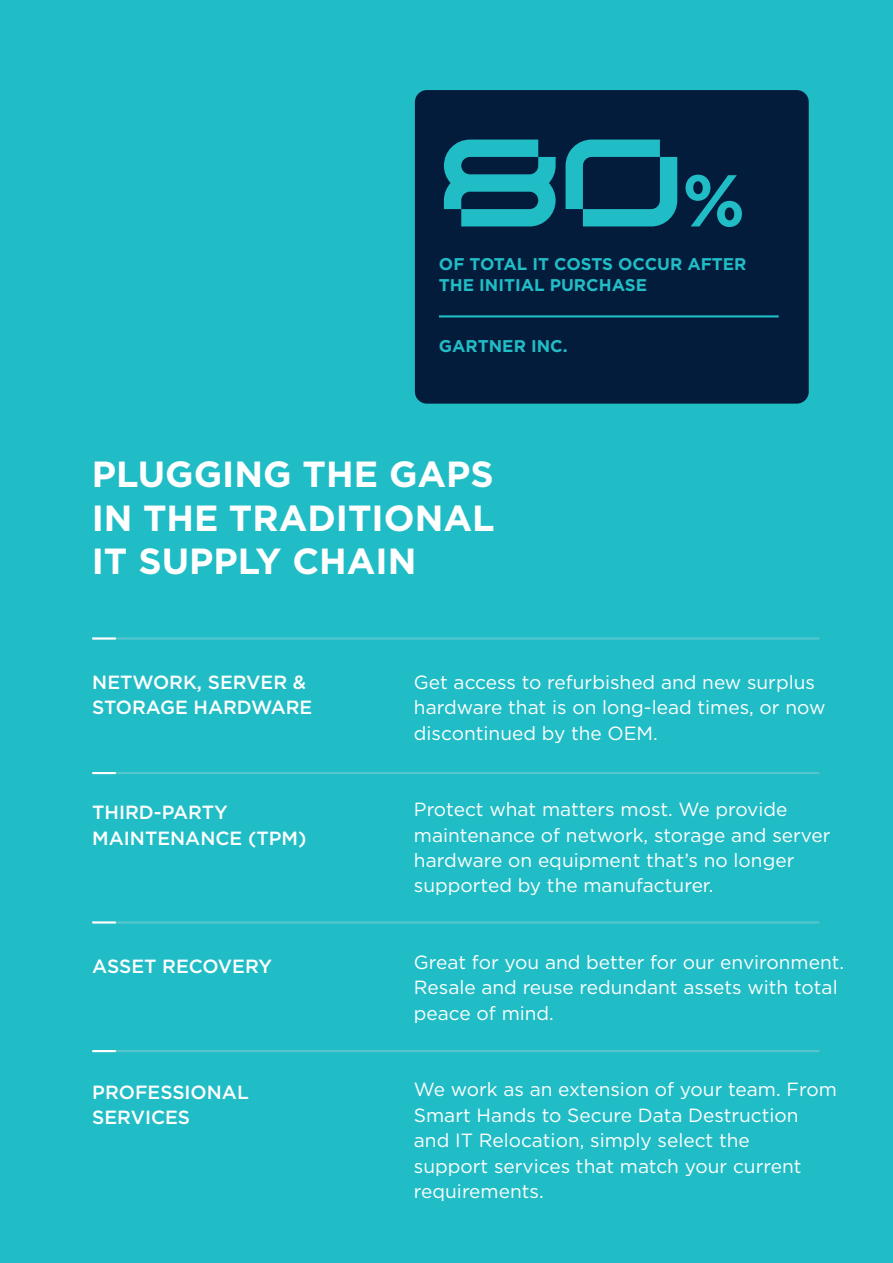
<style>
.page{position:relative;width:893px;height:1263px;background:#21bdc6}
.page>*{position:absolute;margin:0;border:0;box-sizing:border-box;transform-origin:0 0}
.t1{font:700 expanded 124.2px "Inndam";color:#21bdc6}
.t2{font:700 36.3px/43.7px "Gotham";color:#fff;text-align:justify}
.t3{font:19.05px/25.5px "Gotham";color:#fff}
.t4{font:500 19.05px/25.5px "Gotham";color:#fff}
.t5{font:700 16.95px/20.4px "Gotham";color:#21bdc6}
.s1{font-family:"Gotham";font-stretch:normal;font-size:73.2px}
</style>
<div class="page">
<div style="left:415px;top:90px;width:394px;height:314px;background:#041c3b;border-radius:12px"></div>
<hr style="left:439px;top:315px;width:340px;height:2px;background:#21bdc6">
<hr style="left:92px;top:637px;width:727px;height:3px;background:#57c5cd">
<hr style="left:92px;top:772px;width:727px;height:2px;background:#57c5cd">
<hr style="left:92px;top:921px;width:727px;height:2px;background:#57c5cd">
<hr style="left:92px;top:1050px;width:727px;height:2px;background:#57c5cd">
<hr style="left:92px;top:637px;width:24px;height:3px;background:#fff">
<hr style="left:92px;top:772px;width:24px;height:2px;background:#fff">
<hr style="left:92px;top:921px;width:24px;height:2px;background:#fff">
<hr style="left:92px;top:1050px;width:24px;height:2px;background:#fff">
<p class="t1" style="left:439px;top:105px;width:308px">80<span class="s1">%</span></p>
<p class="t5" style="left:439px;top:254px;width:309px">OF TOTAL IT COSTS OCCUR AFTER<br>THE INITIAL PURCHASE</p>
<p class="t5" style="left:439px;top:335px;width:130px">GARTNER INC.</p>
<p class="t2" style="left:92px;top:452px;width:404px">PLUGGING THE GAPS IN THE TRADITIONAL IT SUPPLY CHAIN</p>
<p class="t4" style="left:92px;top:669px;width:222px">NETWORK, SERVER &amp;<br>STORAGE HARDWARE</p>
<p class="t3" style="left:414px;top:669px;width:413px">Get access to refurbished and new surplus hardware that is on long-lead times, or now discontinued by the OEM.</p>
<p class="t4" style="left:92px;top:800px;width:216px">THIRD-PARTY<br>MAINTENANCE (TPM)</p>
<p class="t3" style="left:414px;top:796px;width:418px">Protect what matters most. We provide maintenance of network, storage and server hardware on equipment that’s no longer supported by the manufacturer.</p>
<p class="t4" style="left:92px;top:953px;width:181px">ASSET RECOVERY</p>
<p class="t3" style="left:414px;top:949px;width:432px">Great for you and better for our environment.<br>Resale and reuse redundant assets with total peace of mind.</p>
<p class="t4" style="left:92px;top:1079px;width:158px">PROFESSIONAL<br>SERVICES</p>
<p class="t3" style="left:414px;top:1076px;width:424px">We work as an extension of your team. From Smart Hands to Secure Data Destruction and IT Relocation, simply select the<br>support services that match your current requirements.</p>
</div>
